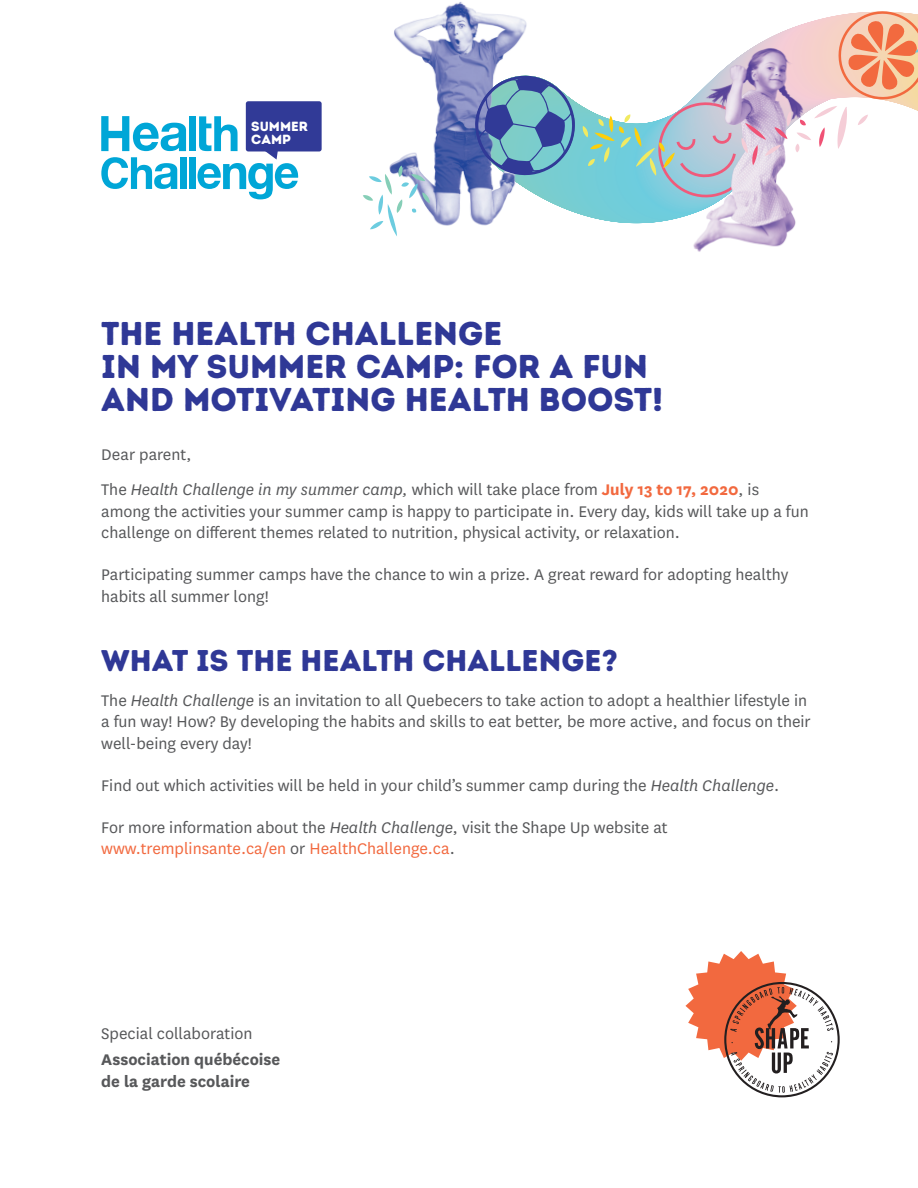
<style>
.page{position:relative;width:918px;height:1188px;background:#fff}
.page>*{position:absolute;margin:0;border:0;box-sizing:border-box;transform-origin:0 0}
.t1{font:33px/33px "Intro Rust Base";color:#2f3896}
.t2{font:30px "Intro Rust Base";color:#2f3896}
.t3{font:18px/21.6px "National";color:#57585a}
.t4{font:700 18px/21.6px "National";color:#57585a}
.t5{font:13.35px/13.4px "Intro Rust Base";color:#fff}
.s1{font-style:italic}
.s2{font-weight:700;color:#f2693f}
.s3{color:#f2693f}
</style>
<div class="page">
<img style="left:390px;top:1px;width:82px;height:225px">
<img style="left:693px;top:227px;width:101px;height:25px">
<svg style="left:363px;top:165px;width:67px;height:71px"></svg>
<svg style="left:472px;top:8px;width:446px;height:219px"></svg>
<svg style="left:685px;top:951px;width:149px;height:142px"></svg>
<svg style="left:101px;top:116px;width:85px;height:35px"></svg>
<div style="left:189px;top:116px;width:7px;height:35px;background:#00a6d7"></div>
<svg style="left:101px;top:157px;width:76px;height:32px"></svg>
<div style="left:180px;top:157px;width:6px;height:32px;background:#00a6d7"></div>
<div style="left:189px;top:157px;width:7px;height:32px;background:#00a6d7"></div>
<div style="left:246px;top:101px;width:76px;height:50px;background:#313a97;border-radius:3px"></div>
<svg style="left:198px;top:116px;width:100px;height:83px"></svg>
<p class="t5" style="left:251px;top:120px;width:58px">SUMMER<br>CAMP</p>
<p class="t1" style="left:101px;top:318px;width:563px">THE HEALTH CHALLENGE<br>IN MY SUMMER CAMP: FOR A FUN<br>AND MOTIVATING HEALTH BOOST!</p>
<p class="t3" style="left:101px;top:443px;width:92px">Dear parent,</p>
<p class="t3" style="left:101px;top:478px;width:709px">The <span class="s1">Health Challenge in my summer camp,</span> which will take place from <span class="s2">July 13 to 17, 2020</span>, is among the activities your summer camp is happy to participate in. Every day, kids will take up a fun challenge on different themes related to nutrition, physical activity, or relaxation.</p>
<p class="t3" style="left:101px;top:563px;width:689px">Participating summer camps have the chance to win a prize. A great reward for adopting healthy habits all summer long!</p>
<p class="t2" style="left:101px;top:641px;width:518px">WHAT IS THE HEALTH CHALLENGE?</p>
<p class="t3" style="left:101px;top:689px;width:711px">The <span class="s1">Health Challenge</span> is an invitation to all Quebecers to take action to adopt a healthier lifestyle in a fun way! How? By developing the habits and skills to eat better, be more active, and focus on their well-being every day!</p>
<p class="t3" style="left:101px;top:774px;width:679px">Find out which activities will be held in your child’s summer camp during the <span class="s1">Health Challenge</span>.</p>
<p class="t3" style="left:101px;top:816px;width:568px">For more information about the <span class="s1">Health Challenge</span>, visit the Shape Up website at <span class="s3">www.tremplinsante.ca/en</span> or <span class="s3">HealthChallenge.ca</span>.</p>
<p class="t3" style="left:101px;top:1022px;width:153px">Special collaboration</p>
<p class="t4" style="left:101px;top:1048px;width:181px">Association québécoise de la garde scolaire</p>
</div>
